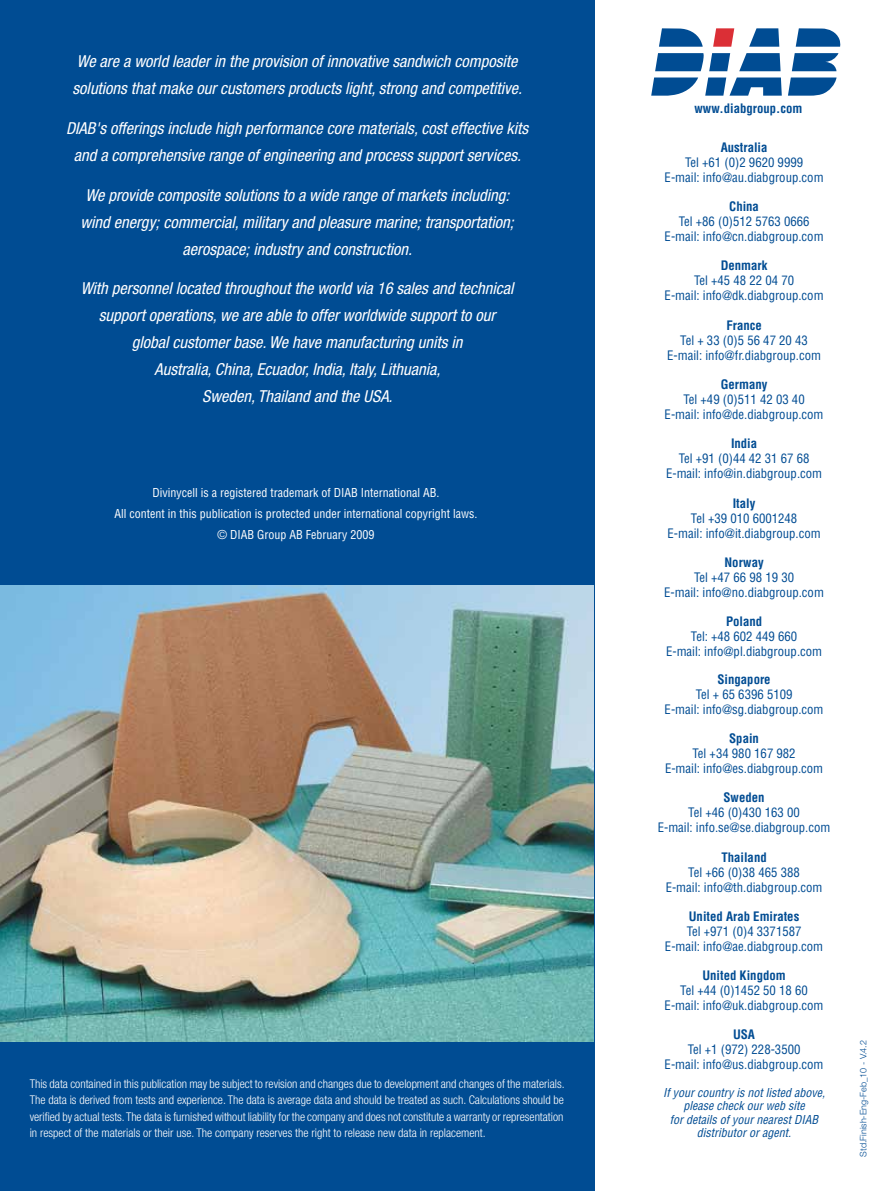
<style>
.page{position:relative;width:893px;height:1191px;background:#fff}
.page>*{position:absolute;margin:0;border:0;box-sizing:border-box;transform-origin:0 0}
.t1{font:97.5px "Logo Special";color:#db2f36}
.t2{font:italic condensed 16.5px/27px "Helvetica Neue";color:#fff;text-align:center}
.t3{font:condensed 12.75px/15px "Helvetica";color:#004c93;text-align:center}
.t4{font:700 condensed 12.75px "Helvetica";color:#004c93}
.t5{font:300 condensed 12px/16.5px "Helvetica Neue";color:#fff;text-align:justify}
.t6{font:condensed 12px/21px "Helvetica";color:#fff;text-align:center}
.t7{font:italic condensed 12px/13.5px "Helvetica";color:#004c93;text-align:center}
.t8{font:300 9px "Helvetica Neue";color:#004c93}
.s1{color:#004c93}
</style>
<div class="page">
<div style="left:0;top:0;width:594px;height:1191px;background:#004c93"></div>
<img style="left:0;top:585px;width:594px;height:456px">
<p class="t2" style="left:73px;top:48px;width:451px;text-align:left">We are a world leader in the provision of innovative sandwich composite solutions that make our customers products light, strong and competitive.</p>
<p class="t2" style="left:66px;top:114px;width:464px">DIAB's offerings include high performance core materials, cost effective kits and a comprehensive range of engineering and process support services.</p>
<p class="t2" style="left:80px;top:181px;width:435px">We provide composite solutions to a wide range of markets including: wind energy; commercial, military and pleasure marine; transportation; aerospace; industry and construction.</p>
<p class="t2" style="left:81px;top:275px;width:434px">With personnel located throughout the world via 16 sales and technical support operations, we are able to offer worldwide support to our global customer base. We have manufacturing units in<br>Australia, China, Ecuador, India, Italy, Lithuania,<br>Sweden, Thailand and the USA.</p>
<p class="t6" style="left:114px;top:482px;width:364px">Divinycell is a registered trademark of DIAB International AB.<br>All content in this publication is protected under international copyright laws. © DIAB Group AB February 2009</p>
<p class="t5" style="left:30px;top:1075px;width:536px">This data contained in this publication may be subject to revision and changes due to development and changes of the materials.<br>The data is derived from tests and experience. The data is average data and should be treated as such. Calculations should be verified by actual tests. The data is furnished without liability for the company and does not constitute a warranty or representation in respect of the materials or their use. The company reserves the right to release new data in replacement.</p>
<h1 class="t1" style="left:651px;top:-9px;width:192px">Z<span class="s1">E</span></h1>
<p class="t4" style="left:694px;top:100px;width:109px">www.diabgroup.com</p>
<p class="t4" style="left:721px;top:139px;width:48px">Australia</p>
<p class="t3" style="left:665px;top:155px;width:160px">Tel +61 (0)2 9620 9999<br>E-mail: info@au.diabgroup.com</p>
<p class="t4" style="left:729px;top:199px;width:31px">China</p>
<p class="t3" style="left:665px;top:214px;width:160px">Tel +86 (0)512 5763 0666<br>E-mail: info@cn.diabgroup.com</p>
<p class="t4" style="left:721px;top:258px;width:48px">Denmark</p>
<p class="t3" style="left:665px;top:273px;width:160px">Tel +45 48 22 04 70<br>E-mail: info@dk.diabgroup.com</p>
<p class="t4" style="left:726px;top:317px;width:37px">France</p>
<p class="t3" style="left:667px;top:332px;width:155px">Tel + 33 (0)5 56 47 20 43<br>E-mail: info@fr.diabgroup.com</p>
<p class="t4" style="left:721px;top:376px;width:48px">Germany</p>
<p class="t3" style="left:665px;top:392px;width:160px">Tel +49 (0)511 42 03 40<br>E-mail: info@de.diabgroup.com</p>
<p class="t4" style="left:731px;top:435px;width:28px">India</p>
<p class="t3" style="left:666px;top:451px;width:158px">Tel +91 (0)44 42 31 67 68<br>E-mail: info@in.diabgroup.com</p>
<p class="t4" style="left:733px;top:495px;width:24px">Italy</p>
<p class="t3" style="left:667px;top:510px;width:155px">Tel +39 010 6001248<br>E-mail: info@it.diabgroup.com</p>
<p class="t4" style="left:724px;top:554px;width:41px">Norway</p>
<p class="t3" style="left:664px;top:569px;width:161px">Tel +47 66 98 19 30<br>E-mail: info@no.diabgroup.com</p>
<p class="t4" style="left:726px;top:613px;width:38px">Poland</p>
<p class="t3" style="left:666px;top:629px;width:158px">Tel: +48 602 449 660<br>E-mail: info@pl.diabgroup.com</p>
<p class="t4" style="left:717px;top:671px;width:55px">Singapore</p>
<p class="t3" style="left:665px;top:686px;width:160px">Tel + 65 6396 5109<br>E-mail: info@sg.diabgroup.com</p>
<p class="t4" style="left:729px;top:730px;width:31px">Spain</p>
<p class="t3" style="left:665px;top:746px;width:160px">Tel +34 980 167 982<br>E-mail: info@es.diabgroup.com</p>
<p class="t4" style="left:723px;top:789px;width:43px">Sweden</p>
<p class="t3" style="left:658px;top:805px;width:174px">Tel +46 (0)430 163 00<br>E-mail: info.se@se.diabgroup.com</p>
<p class="t4" style="left:721px;top:849px;width:47px">Thailand</p>
<p class="t3" style="left:666px;top:864px;width:158px">Tel +66 (0)38 465 388<br>E-mail: info@th.diabgroup.com</p>
<p class="t4" style="left:689px;top:908px;width:112px">United Arab Emirates</p>
<p class="t3" style="left:665px;top:923px;width:160px">Tel +971 (0)4 3371587<br>E-mail: info@ae.diabgroup.com</p>
<p class="t4" style="left:702px;top:967px;width:85px">United Kingdom</p>
<p class="t3" style="left:665px;top:982px;width:160px">Tel +44 (0)1452 50 18 60<br>E-mail: info@uk.diabgroup.com</p>
<p class="t4" style="left:733px;top:1026px;width:23px">USA</p>
<p class="t3" style="left:665px;top:1042px;width:160px">Tel +1 (972) 228-3500<br>E-mail: info@us.diabgroup.com</p>
<p class="t7" style="left:663px;top:1085px;width:163px">If your country is not listed above, please check our web site<br>for details of your nearest DIAB distributor or agent.</p>
<p class="t8" style="left:858px;top:1156px;width:118px;rotate:-90deg">Std.Finish-Eng-Feb_10 - V.4.2</p>
</div>
